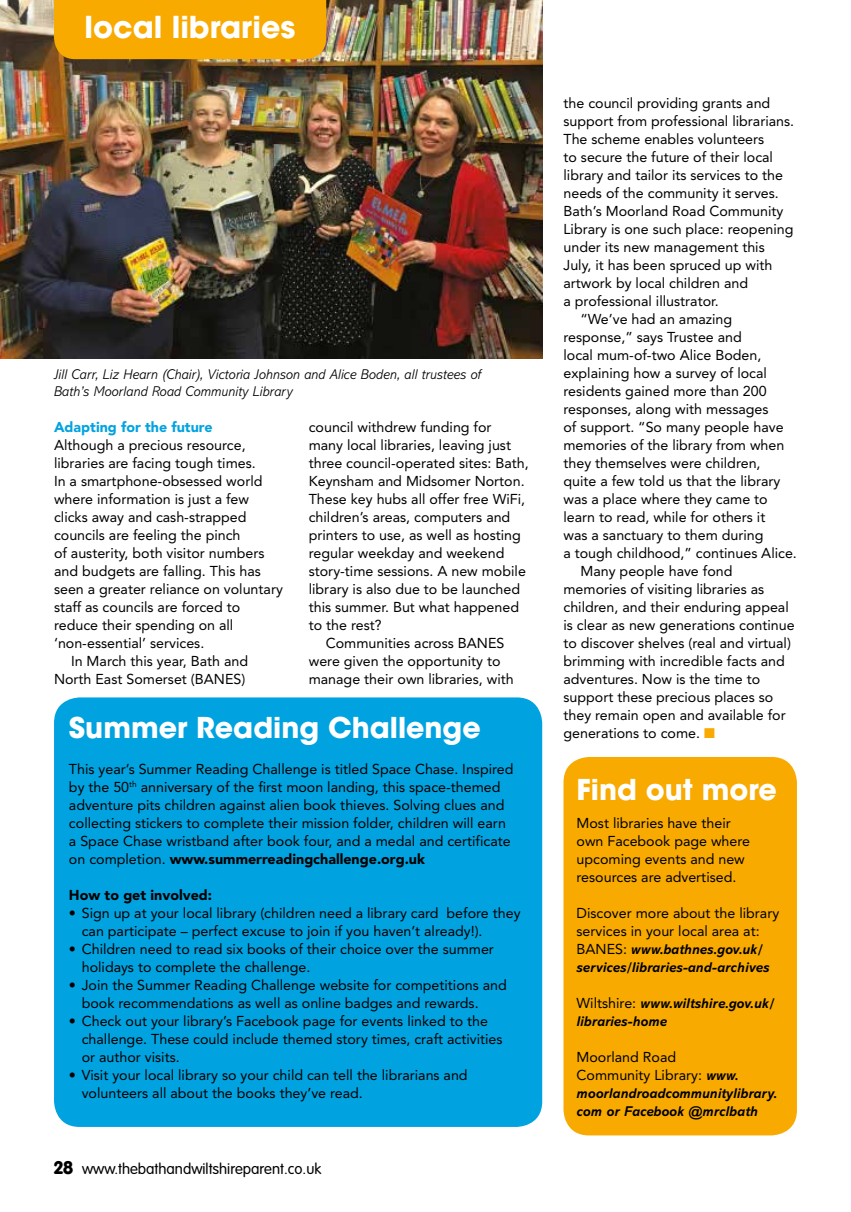
<style>
.page{position:relative;width:851px;height:1212px;background:#fff}
.page>*{position:absolute;margin:0;border:0;box-sizing:border-box;transform-origin:0 0}
.t1{font:700 30px "ITC Avant Garde Std";color:#fff}
.t2{font:700 28.5px "ITC Avant Garde Std";color:#fff}
.t3{font:300 15px "VAG Rounded Std";color:#000}
.t4{font:14.25px/18px "Avenir LT Std";color:#000}
.t5{font:italic 700 14.25px/18px "Abadi";color:#000}
.t6{font:italic 300 14.25px/17.1px "Abadi";color:#000}
.t7{font:900 14.25px "Avenir LT Std";color:#00a3e0}
.t8{font:900 14.25px "Avenir LT Std";color:#000}
.s1{font-weight:900}
.s2{font-weight:900;font-size:18px}
.s3{color:#f8aa00}
.s4{font-family:"Avenir LT Std";font-weight:400;font-style:normal}
.s5{font-family:"Abadi";font-weight:700;font-style:italic}
</style>
<div class="page">
<img style="left:0;top:0;width:542px;height:359px">
<div style="left:54px;top:0;width:272px;height:59px;background:#f8aa00"></div>
<div style="left:563px;top:757px;width:233px;height:378px;background:#f8aa00;border-radius:26px"></div>
<div style="left:54px;top:697px;width:488px;height:430px;background:#00a3e0;border-radius:26px"></div>
<h1 class="t1" style="left:85px;top:7px;width:212px">local libraries</h1>
<p class="t6" style="left:54px;top:366px;width:429px">Jill Carr, Liz Hearn (Chair), Victoria Johnson and Alice Boden, all trustees of<br>Bath’s Moorland Road Community Library</p>
<p class="t7" style="left:54px;top:418px;width:160px">Adapting for the future</p>
<p class="t4" style="left:54px;top:436px;width:193px">Although a precious resource,</p>
<p class="t4" style="left:54px;top:454px;width:203px">libraries are facing tough times.</p>
<p class="t4" style="left:54px;top:472px;width:210px">In a smartphone-obsessed world</p>
<p class="t4" style="left:54px;top:490px;width:196px">where information is just a few</p>
<p class="t4" style="left:54px;top:508px;width:194px">clicks away and cash-strapped</p>
<p class="t4" style="left:54px;top:526px;width:188px">councils are feeling the pinch</p>
<p class="t4" style="left:54px;top:544px;width:212px">of austerity, both visitor numbers</p>
<p class="t4" style="left:54px;top:562px;width:208px">and budgets are falling. This has</p>
<p class="t4" style="left:54px;top:580px;width:230px">seen a greater reliance on voluntary</p>
<p class="t4" style="left:54px;top:598px;width:188px">staff as councils are forced to</p>
<p class="t4" style="left:54px;top:616px;width:181px">reduce their spending on all</p>
<p class="t4" style="left:54px;top:634px;width:152px">‘non-essential’ services.</p>
<p class="t4" style="left:71px;top:652px;width:178px">In March this year, Bath and</p>
<p class="t4" style="left:54px;top:670px;width:193px">North East Somerset (BANES)</p>
<p class="t4" style="left:309px;top:418px;width:184px">council withdrew funding for</p>
<p class="t4" style="left:309px;top:436px;width:204px">many local libraries, leaving just</p>
<p class="t4" style="left:309px;top:454px;width:221px">three council-operated sites: Bath,</p>
<p class="t4" style="left:309px;top:472px;width:217px">Keynsham and Midsomer Norton.</p>
<p class="t4" style="left:309px;top:490px;width:218px">These key hubs all offer free WiFi,</p>
<p class="t4" style="left:309px;top:508px;width:203px">children’s areas, computers and</p>
<p class="t4" style="left:309px;top:526px;width:213px">printers to use, as well as hosting</p>
<p class="t4" style="left:309px;top:544px;width:197px">regular weekday and weekend</p>
<p class="t4" style="left:309px;top:562px;width:219px">story-time sessions. A new mobile</p>
<p class="t4" style="left:309px;top:580px;width:213px">library is also due to be launched</p>
<p class="t4" style="left:309px;top:598px;width:212px">this summer. But what happened</p>
<p class="t4" style="left:309px;top:616px;width:74px">to the rest?</p>
<p class="t4" style="left:326px;top:634px;width:180px">Communities across BANES</p>
<p class="t4" style="left:309px;top:652px;width:193px">were given the opportunity to</p>
<p class="t4" style="left:309px;top:670px;width:206px">manage their own libraries, with</p>
<h2 class="t2" style="left:69px;top:709px;width:413px">Summer Reading Challenge</h2>
<p class="t4" style="left:69px;top:760px;width:446px">This year’s Summer Reading Challenge is titled Space Chase. Inspired by the 50<sup>th</sup> anniversary of the first moon landing, this space-themed adventure pits children against alien book thieves. Solving clues and collecting stickers to complete their mission folder, children will earn a Space Chase wristband after book four, and a medal and certificate on completion. <span class="s1">www.summerreadingchallenge.org.uk</span></p>
<p class="t8" style="left:69px;top:886px;width:144px">How to get involved:</p>
<p class="t4" style="left:82px;top:904px;width:440px;text-indent:-13px">• Sign up at your local library (children need a library card before they can participate – perfect excuse to join if you haven’t already!).</p>
<p class="t4" style="left:82px;top:940px;width:413px;text-indent:-13px">• Children need to read six books of their choice over the summer holidays to complete the challenge.</p>
<p class="t4" style="left:82px;top:976px;width:426px;text-indent:-13px">• Join the Summer Reading Challenge website for competitions and book recommendations as well as online badges and rewards.</p>
<p class="t4" style="left:82px;top:1012px;width:422px;text-indent:-13px">• Check out your library’s Facebook page for events linked to the challenge. These could include themed story times, craft activities or author visits.</p>
<p class="t4" style="left:82px;top:1066px;width:387px;text-indent:-13px">• Visit your local library so your child can tell the librarians and volunteers all about the books they’ve read.</p>
<p class="t3" style="left:54px;top:1160px;width:269px"><span class="s2">28</span> www.thebathandwiltshireparent.co.uk</p>
<p class="t4" style="left:563px;top:94px;width:208px">the council providing grants and</p>
<p class="t4" style="left:563px;top:112px;width:232px">support from professional librarians.</p>
<p class="t4" style="left:563px;top:130px;width:202px">The scheme enables volunteers</p>
<p class="t4" style="left:563px;top:148px;width:211px">to secure the future of their local</p>
<p class="t4" style="left:563px;top:166px;width:221px">library and tailor its services to the</p>
<p class="t4" style="left:563px;top:184px;width:217px">needs of the community it serves.</p>
<p class="t4" style="left:563px;top:202px;width:221px">Bath’s Moorland Road Community</p>
<p class="t4" style="left:563px;top:220px;width:231px">Library is one such place: reopening</p>
<p class="t4" style="left:563px;top:238px;width:203px">under its new management this</p>
<p class="t4" style="left:563px;top:256px;width:210px">July, it has been spruced up with</p>
<p class="t4" style="left:563px;top:274px;width:186px">artwork by local children and</p>
<p class="t4" style="left:563px;top:292px;width:157px">a professional illustrator.</p>
<p class="t4" style="left:580px;top:310px;width:153px">“We’ve had an amazing</p>
<p class="t4" style="left:563px;top:328px;width:180px">response,” says Trustee and</p>
<p class="t4" style="left:563px;top:346px;width:199px">local mum-of-two Alice Boden,</p>
<p class="t4" style="left:563px;top:364px;width:205px">explaining how a survey of local</p>
<p class="t4" style="left:563px;top:382px;width:205px">residents gained more than 200</p>
<p class="t4" style="left:563px;top:400px;width:206px">responses, along with messages</p>
<p class="t4" style="left:563px;top:418px;width:221px">of support. “So many people have</p>
<p class="t4" style="left:563px;top:436px;width:222px">memories of the library from when</p>
<p class="t4" style="left:563px;top:454px;width:198px">they themselves were children,</p>
<p class="t4" style="left:563px;top:472px;width:218px">quite a few told us that the library</p>
<p class="t4" style="left:563px;top:490px;width:206px">was a place where they came to</p>
<p class="t4" style="left:563px;top:508px;width:203px">learn to read, while for others it</p>
<p class="t4" style="left:563px;top:526px;width:201px">was a sanctuary to them during</p>
<p class="t4" style="left:563px;top:544px;width:235px">a tough childhood,” continues Alice.</p>
<p class="t4" style="left:580px;top:562px;width:153px">Many people have fond</p>
<p class="t4" style="left:563px;top:580px;width:202px">memories of visiting libraries as</p>
<p class="t4" style="left:563px;top:598px;width:227px">children, and their enduring appeal</p>
<p class="t4" style="left:563px;top:616px;width:233px">is clear as new generations continue</p>
<p class="t4" style="left:563px;top:634px;width:229px">to discover shelves (real and virtual)</p>
<p class="t4" style="left:563px;top:652px;width:223px">brimming with incredible facts and</p>
<p class="t4" style="left:563px;top:670px;width:198px">adventures. Now is the time to</p>
<p class="t4" style="left:563px;top:688px;width:211px">support these precious places so</p>
<p class="t4" style="left:563px;top:706px;width:224px">they remain open and available for</p>
<p class="t4" style="left:563px;top:724px;width:153px">generations to come. <span class="s3">■</span></p>
<h2 class="t2" style="left:576px;top:771px;width:202px">Find out more</h2>
<p class="t4" style="left:576px;top:814px;width:175px">Most libraries have their own Facebook page where upcoming events and new resources are advertised.</p>
<p class="t4" style="left:576px;top:904px;width:204px">Discover more about the library services in your local area at:</p>
<p class="t5" style="left:576px;top:941px;width:194px"><span class="s4">BANES:</span> www.bathnes.gov.uk/ services/libraries-and-archives</p>
<p class="t5" style="left:576px;top:995px;width:199px"><span class="s4">Wiltshire:</span> www.wiltshire.gov.uk/ libraries-home</p>
<p class="t4" style="left:576px;top:1048px;width:163px">Moorland Road<br>Community Library: <span class="s5">www.</span></p>
<p class="t5" style="left:576px;top:1084px;width:202px">moorlandroadcommunitylibrary. com or Facebook @mrclbath</p>
</div>
